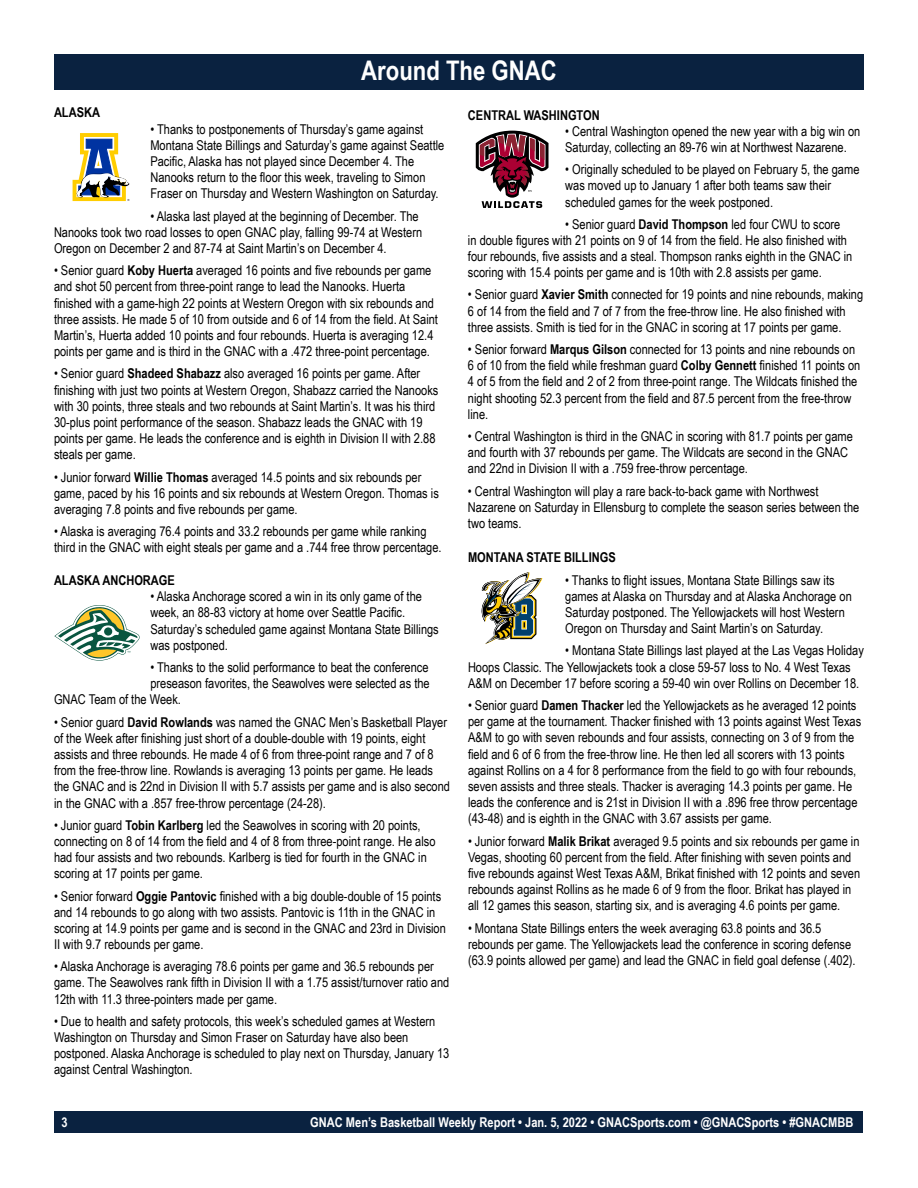
<style>
.page{position:relative;width:918px;height:1188px;background:#fff}
.page>*{position:absolute;margin:0;border:0;box-sizing:border-box;transform-origin:0 0}
.t1{font:700 27px "Arial Narrow";color:#fff}
.t2{font:13.5px/16.2px "Arial Narrow";color:#000}
.t3{font:700 13.5px "Arial Narrow";color:#fff}
.t4{font:700 13.5px "Arial Narrow";color:#000}
.t5{font:2.85px "Helvetica";color:#000}
.s1{font-weight:700}
</style>
<div class="page">
<div style="left:55px;top:1111px;width:808px;height:22px;background:#0a2240"></div>
<svg style="left:475px;top:130px;width:74px;height:78px"></svg>
<div style="left:54px;top:54px;width:810px;height:36px;background:#0a2240"></div>
<svg style="left:73px;top:133px;width:56px;height:68px"></svg>
<svg style="left:54px;top:605px;width:86px;height:56px"></svg>
<div style="left:104px;top:627px;width:8px;height:9px;background:#095540;border-radius:50%"></div>
<svg style="left:482px;top:572px;width:60px;height:72px"></svg>
<h1 class="t1" style="left:361px;top:50px;width:197px">Around The GNAC</h1>
<p class="t4" style="left:54px;top:102px;width:48px">ALASKA</p>
<p class="t2" style="left:150px;top:120px;width:295px">• Thanks to postponements of Thursday’s game against Montana State Billings and Saturday’s game against Seattle Pacific, Alaska has not played since December 4. The Nanooks return to the floor this week, traveling to Simon Fraser on Thursday and Western Washington on Saturday.</p>
<p class="t2" style="left:54px;top:207px;width:370px;text-indent:96px">• Alaska last played at the beginning of December. The<br>Nanooks took two road losses to open GNAC play, falling 99-74 at Western<br>Oregon on December 2 and 87-74 at Saint Martin’s on December 4.</p>
<p class="t2" style="left:54px;top:262px;width:386px">• Senior guard <span class="s1">Koby Huerta</span> averaged 16 points and five rebounds per game and shot 50 percent from three-point range to lead the Nanooks. Huerta finished with a game-high 22 points at Western Oregon with six rebounds and three assists. He made 5 of 10 from outside and 6 of 14 from the field. At Saint Martin’s, Huerta added 10 points and four rebounds. Huerta is averaging 12.4 points per game and is third in the GNAC with a .472 three-point percentage.</p>
<p class="t2" style="left:54px;top:365px;width:386px">• Senior guard <span class="s1">Shadeed Shabazz</span> also averaged 16 points per game. After finishing with just two points at Western Oregon, Shabazz carried the Nanooks with 30 points, three steals and two rebounds at Saint Martin’s. It was his third 30-plus point performance of the season. Shabazz leads the GNAC with 19 points per game. He leads the conference and is eighth in Division II with 2.88 steals per game.</p>
<p class="t2" style="left:54px;top:468px;width:386px">• Junior forward <span class="s1">Willie Thomas</span> averaged 14.5 points and six rebounds per game, paced by his 16 points and six rebounds at Western Oregon. Thomas is averaging 7.8 points and five rebounds per game.</p>
<p class="t2" style="left:54px;top:523px;width:389px">• Alaska is averaging 76.4 points and 33.2 rebounds per game while ranking third in the GNAC with eight steals per game and a .744 free throw percentage.</p>
<p class="t5" style="left:127px;top:198px;width:4px">®</p>
<p class="t4" style="left:54px;top:570px;width:122px">ALASKA ANCHORAGE</p>
<p class="t2" style="left:150px;top:588px;width:290px">• Alaska Anchorage scored a win in its only game of the week, an 88-83 victory at home over Seattle Pacific.<br>Saturday’s scheduled game against Montana State Billings was postponed.</p>
<p class="t2" style="left:150px;top:659px;width:280px">• Thanks to the solid performance to beat the conference</p>
<p class="t2" style="left:150px;top:675px;width:281px">preseason favorites, the Seawolves were selected as the</p>
<p class="t2" style="left:54px;top:691px;width:128px">GNAC Team of the Week.</p>
<p class="t2" style="left:54px;top:713px;width:398px">• Senior guard <span class="s1">David Rowlands</span> was named the GNAC Men’s Basketball Player of the Week after finishing just short of a double-double with 19 points, eight assists and three rebounds. He made 4 of 6 from three-point range and 7 of 8 from the free-throw line. Rowlands is averaging 13 points per game. He leads the GNAC and is 22nd in Division II with 5.7 assists per game and is also second in the GNAC with a .857 free-throw percentage (24-28).</p>
<p class="t2" style="left:54px;top:816px;width:383px">• Junior guard <span class="s1">Tobin Karlberg</span> led the Seawolves in scoring with 20 points, connecting on 8 of 14 from the field and 4 of 8 from three-point range. He also had four assists and two rebounds. Karlberg is tied for fourth in the GNAC in scoring at 17 points per game.</p>
<p class="t2" style="left:54px;top:887px;width:393px">• Senior forward <span class="s1">Oggie Pantovic</span> finished with a big double-double of 15 points and 14 rebounds to go along with two assists. Pantovic is 11th in the GNAC in scoring at 14.9 points per game and is second in the GNAC and 23rd in Division II with 9.7 rebounds per game.</p>
<p class="t2" style="left:54px;top:958px;width:397px">• Alaska Anchorage is averaging 78.6 points per game and 36.5 rebounds per game. The Seawolves rank fifth in Division II with a 1.75 assist/turnover ratio and<br>12th with 11.3 three-pointers made per game.</p>
<p class="t2" style="left:54px;top:1013px;width:397px">• Due to health and safety protocols, this week’s scheduled games at Western Washington on Thursday and Simon Fraser on Saturday have also been postponed. Alaska Anchorage is scheduled to play next on Thursday, January 13 against Central Washington.</p>
<p class="t4" style="left:468px;top:105px;width:133px">CENTRAL WASHINGTON</p>
<p class="t2" style="left:565px;top:122px;width:297px">• Central Washington opened the new year with a big win on<br>Saturday, collecting an 89-76 win at Northwest Nazarene.</p>
<p class="t2" style="left:565px;top:161px;width:296px">• Originally scheduled to be played on February 5, the game was moved up to January 1 after both teams saw their scheduled games for the week postponed.</p>
<p class="t2" style="left:468px;top:215px;width:386px;text-indent:97px">• Senior guard <span class="s1">David Thompson</span> led four CWU to score<br>in double figures with 21 points on 9 of 14 from the field. He also finished with four rebounds, five assists and a steal. Thompson ranks eighth in the GNAC in scoring with 15.4 points per game and is 10th with 2.8 assists per game.</p>
<p class="t2" style="left:468px;top:286px;width:397px">• Senior guard <span class="s1">Xavier Smith</span> connected for 19 points and nine rebounds, making<br>6 of 14 from the field and 7 of 7 from the free-throw line. He also finished with three assists. Smith is tied for in the GNAC in scoring at 17 points per game.</p>
<p class="t2" style="left:468px;top:341px;width:394px">• Senior forward <span class="s1">Marqus Gilson</span> connected for 13 points and nine rebounds on 6 of 10 from the field while freshman guard <span class="s1">Colby Gennett</span> finished 11 points on 4 of 5 from the field and 2 of 2 from three-point range. The Wildcats finished the night shooting 52.3 percent from the field and 87.5 percent from the free-throw line.</p>
<p class="t2" style="left:468px;top:428px;width:386px">• Central Washington is third in the GNAC in scoring with 81.7 points per game and fourth with 37 rebounds per game. The Wildcats are second in the GNAC and 22nd in Division II with a .759 free-throw percentage.</p>
<p class="t2" style="left:468px;top:482px;width:393px">• Central Washington will play a rare back-to-back game with Northwest<br>Nazarene on Saturday in Ellensburg to complete the season series between the two teams.</p>
<p class="t4" style="left:468px;top:547px;width:149px">MONTANA STATE BILLINGS</p>
<p class="t2" style="left:565px;top:571px;width:288px">• Thanks to flight issues, Montana State Billings saw its games at Alaska on Thursday and at Alaska Anchorage on Saturday postponed. The Yellowjackets will host Western Oregon on Thursday and Saint Martin’s on Saturday.</p>
<p class="t2" style="left:468px;top:642px;width:397px;text-indent:97px">• Montana State Billings last played at the Las Vegas Holiday<br>Hoops Classic. The Yellowjackets took a close 59-57 loss to No. 4 West Texas<br>A&amp;M on December 17 before scoring a 59-40 win over Rollins on December 18.</p>
<p class="t2" style="left:468px;top:697px;width:395px">• Senior guard <span class="s1">Damen Thacker</span> led the Yellowjackets as he averaged 12 points per game at the tournament. Thacker finished with 13 points against West Texas A&amp;M to go with seven rebounds and four assists, connecting on 3 of 9 from the field and 6 of 6 from the free-throw line. He then led all scorers with 13 points against Rollins on a 4 for 8 performance from the field to go with four rebounds, seven assists and three steals. Thacker is averaging 14.3 points per game. He leads the conference and is 21st in Division II with a .896 free throw percentage (43-48) and is eighth in the GNAC with 3.67 assists per game.</p>
<p class="t2" style="left:468px;top:832px;width:394px">• Junior forward <span class="s1">Malik Brikat</span> averaged 9.5 points and six rebounds per game in Vegas, shooting 60 percent from the field. After finishing with seven points and five rebounds against West Texas A&amp;M, Brikat finished with 12 points and seven rebounds against Rollins as he made 6 of 9 from the floor. Brikat has played in all 12 games this season, starting six, and is averaging 4.6 points per game.</p>
<p class="t2" style="left:468px;top:919px;width:389px">• Montana State Billings enters the week averaging 63.8 points and 36.5 rebounds per game. The Yellowjackets lead the conference in scoring defense (63.9 points allowed per game) and lead the GNAC in field goal defense (.402).</p>
<p class="t3" style="left:61px;top:1112px;width:8px">3</p>
<p class="t3" style="left:310px;top:1112px;width:545px">GNAC Men’s Basketball Weekly Report • Jan. 5, 2022 • GNACSports.com • @GNACSports • #GNACMBB</p>
</div>
